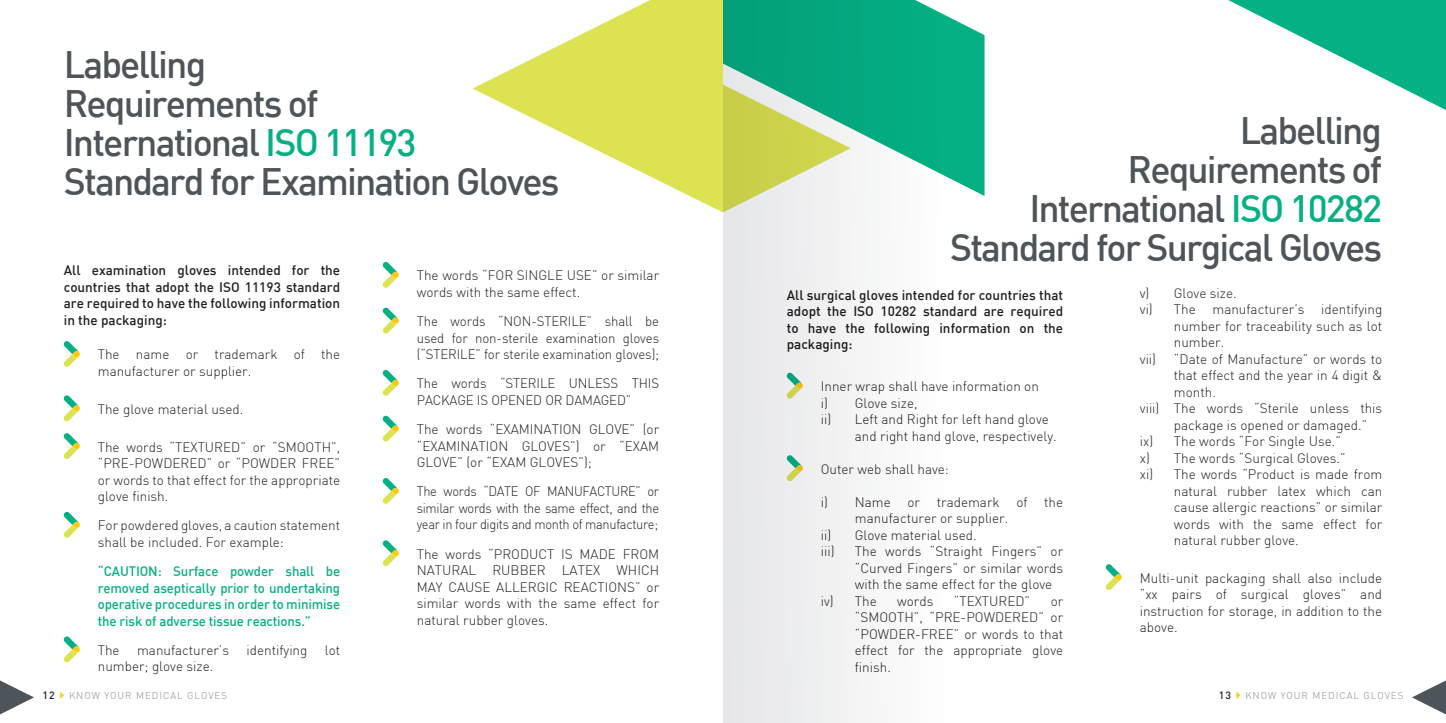
<style>
.page{position:relative;width:1446px;height:723px;background:#fff}
.page>*{position:absolute;margin:0;border:0;box-sizing:border-box;transform-origin:0 0}
.t1{font:500 37.5px/39px "DIN";letter-spacing:-.05em;color:#4d545a}
.t2{font:300 13.5px/16.5px "DIN";color:#231f20;text-align:justify}
.t3{font:500 13.5px/16.5px "DIN";color:#231f20;text-align:justify}
.t4{font:500 13.5px/16.5px "DIN";letter-spacing:-.01em;color:#05b085;text-align:justify}
.t5{font:300 13.5px/16.5px "DIN";color:#231f20;text-align:justify;scale:.95 1}
.t6{font:300 9.75px "DIN";letter-spacing:.1em;color:#8a8c8f}
.s1{color:#05b085}
.s2{font-weight:500;font-size:10.5px;color:#231f20}
.s3{color:#feca0a}
</style>
<div class="page">
<svg style="left:472px;top:0;width:251px;height:212px;fill:#dde350"></svg>
<svg style="left:63px;top:341px;width:17px;height:26px"></svg>
<svg style="left:63px;top:395px;width:17px;height:26px"></svg>
<svg style="left:63px;top:433px;width:17px;height:26px"></svg>
<svg style="left:63px;top:512px;width:17px;height:26px"></svg>
<svg style="left:63px;top:636px;width:17px;height:26px"></svg>
<svg style="left:382px;top:262px;width:17px;height:26px"></svg>
<svg style="left:382px;top:308px;width:17px;height:26px"></svg>
<svg style="left:382px;top:370px;width:17px;height:26px"></svg>
<svg style="left:382px;top:416px;width:17px;height:26px"></svg>
<svg style="left:382px;top:478px;width:17px;height:26px"></svg>
<svg style="left:382px;top:540px;width:17px;height:26px"></svg>
<svg style="left:1228px;top:0;width:218px;height:110px"></svg>
<svg style="left:1105px;top:564px;width:17px;height:26px"></svg>
<svg style="left:0;top:680px;width:34px;height:34px"></svg>
<svg style="left:1412px;top:680px;width:34px;height:34px"></svg>
<svg style="left:723px;top:0;width:262px;height:723px"></svg>
<h1 class="t1" style="left:64px;top:44px;width:497px">Labelling<br>Requirements of<br>International <span class="s1">ISO 11193<br></span>Standard for Examination Gloves</h1>
<p class="t3" style="left:64px;top:262px;width:278px">All examination gloves intended for the countries that adopt the ISO 11193 standard are required to have the following information in the packaging:</p>
<p class="t2" style="left:98px;top:346px;width:244px">The name or trademark of the manufacturer or supplier.</p>
<p class="t2" style="left:98px;top:400px;width:147px">The glove material used.</p>
<p class="t2" style="left:98px;top:438px;width:244px">The words “TEXTURED” or “SMOOTH”, “PRE-POWDERED” or “POWDER FREE” or words to that effect for the appropriate glove finish.</p>
<p class="t2" style="left:98px;top:517px;width:244px">For powdered gloves, a caution statement shall be included. For example:</p>
<p class="t4" style="left:98px;top:562px;width:244px">“CAUTION: Surface powder shall be removed aseptically prior to undertaking operative procedures in order to minimise the risk of adverse tissue reactions.”</p>
<p class="t2" style="left:98px;top:641px;width:23px">The</p>
<p class="t2" style="left:137px;top:641px;width:94px">manufacturer’s</p>
<p class="t2" style="left:246px;top:641px;width:62px">identifying</p>
<p class="t2" style="left:325px;top:641px;width:17px">lot</p>
<p class="t2" style="left:98px;top:658px;width:117px">number; glove size.</p>
<p class="t2" style="left:417px;top:267px;width:244px">The words “FOR SINGLE USE” or similar words with the same effect.</p>
<p class="t2" style="left:417px;top:313px;width:244px">The words “NON-STERILE” shall be used for non-sterile examination gloves (“STERILE” for sterile examination gloves);</p>
<p class="t2" style="left:417px;top:375px;width:244px">The words “STERILE UNLESS THIS<br>PACKAGE IS OPENED OR DAMAGED”</p>
<p class="t2" style="left:417px;top:421px;width:244px">The words “EXAMINATION GLOVE” (or “EXAMINATION GLOVES”) or “EXAM GLOVE” (or “EXAM GLOVES”);</p>
<p class="t5" style="left:417px;top:483px;width:257px">The words “DATE OF MANUFACTURE” or similar words with the same effect, and the year in four digits and month of manufacture;</p>
<p class="t2" style="left:417px;top:545px;width:244px">The words “PRODUCT IS MADE FROM NATURAL RUBBER LATEX WHICH MAY CAUSE ALLERGIC REACTIONS” or similar words with the same effect for natural rubber gloves.</p>
<h1 class="t1" style="left:950px;top:110px;width:434px;text-align:right">Labelling<br>Requirements of<br>International <span class="s1">ISO 10282<br></span>Standard for Surgical Gloves</h1>
<p class="t3" style="left:787px;top:286px;width:278px">All surgical gloves intended for countries that adopt the ISO 10282 standard are required to have the following information on the packaging:</p>
<p class="t2" style="left:821px;top:378px;width:220px">Inner wrap shall have information on</p>
<p class="t2" style="left:821px;top:394px;width:98px">i) Glove size,</p>
<p class="t2" style="left:821px;top:411px;width:230px">ii) Left and Right for left hand glove</p>
<p class="t2" style="left:855px;top:427px;width:203px">and right hand glove, respectively.</p>
<p class="t2" style="left:821px;top:460px;width:130px">Outer web shall have:</p>
<p class="t2" style="left:821px;top:493px;width:244px">i) Name or trademark of the</p>
<p class="t2" style="left:855px;top:510px;width:155px">manufacturer or supplier.</p>
<p class="t2" style="left:821px;top:526px;width:157px">ii) Glove material used.</p>
<p class="t2" style="left:821px;top:543px;width:15px">iii)</p>
<p class="t2" style="left:855px;top:543px;width:210px">The words “Straight Fingers” or</p>
<p class="t2" style="left:855px;top:559px;width:210px">“Curved Fingers” or similar words</p>
<p class="t2" style="left:855px;top:576px;width:199px">with the same effect for the glove</p>
<p class="t2" style="left:821px;top:592px;width:57px">iv) The</p>
<p class="t2" style="left:897px;top:592px;width:38px">words</p>
<p class="t2" style="left:954px;top:592px;width:78px">“TEXTURED”</p>
<p class="t2" style="left:855px;top:592px;width:210px;text-indent:196px">or “SMOOTH”, “PRE-POWDERED” or “POWDER-FREE” or words to that effect for the appropriate glove finish.</p>
<p class="t2" style="left:1140px;top:284px;width:98px">v) Glove size.</p>
<p class="t2" style="left:1140px;top:301px;width:244px">vi) The manufacturer’s identifying</p>
<p class="t2" style="left:1174px;top:317px;width:210px">number for traceability such as lot</p>
<p class="t2" style="left:1174px;top:334px;width:52px">number.</p>
<p class="t2" style="left:1140px;top:350px;width:18px">vii)</p>
<p class="t2" style="left:1174px;top:350px;width:210px">“Date of Manufacture” or words to</p>
<p class="t2" style="left:1174px;top:367px;width:210px">that effect and the year in 4 digit &amp;</p>
<p class="t2" style="left:1174px;top:383px;width:43px">month.</p>
<p class="t2" style="left:1140px;top:400px;width:244px">viii) The words “Sterile unless this</p>
<p class="t2" style="left:1174px;top:416px;width:195px">package is opened or damaged.”</p>
<p class="t2" style="left:1140px;top:433px;width:203px">ix) The words “For Single Use.”</p>
<p class="t2" style="left:1140px;top:449px;width:207px">x) The words “Surgical Gloves.”</p>
<p class="t2" style="left:1140px;top:466px;width:244px">xi) The words “Product is made from</p>
<p class="t2" style="left:1174px;top:482px;width:210px">natural rubber latex which can</p>
<p class="t2" style="left:1174px;top:499px;width:210px">cause allergic reactions” or similar</p>
<p class="t2" style="left:1174px;top:515px;width:210px">words with the same effect for</p>
<p class="t2" style="left:1174px;top:532px;width:126px">natural rubber glove.</p>
<p class="t2" style="left:1140px;top:569px;width:244px">Multi-unit packaging shall also include “xx pairs of surgical gloves” and instruction for storage, in addition to the above.</p>
<p class="t6" style="left:43px;top:690px;width:186px"><span class="s2">12</span><span class="s3">✔</span>KNOW YOUR MEDICAL GLOVES</p>
<p class="t6" style="left:1219px;top:690px;width:186px"><span class="s2">13</span><span class="s3">✔</span>KNOW YOUR MEDICAL GLOVES</p>
</div>
